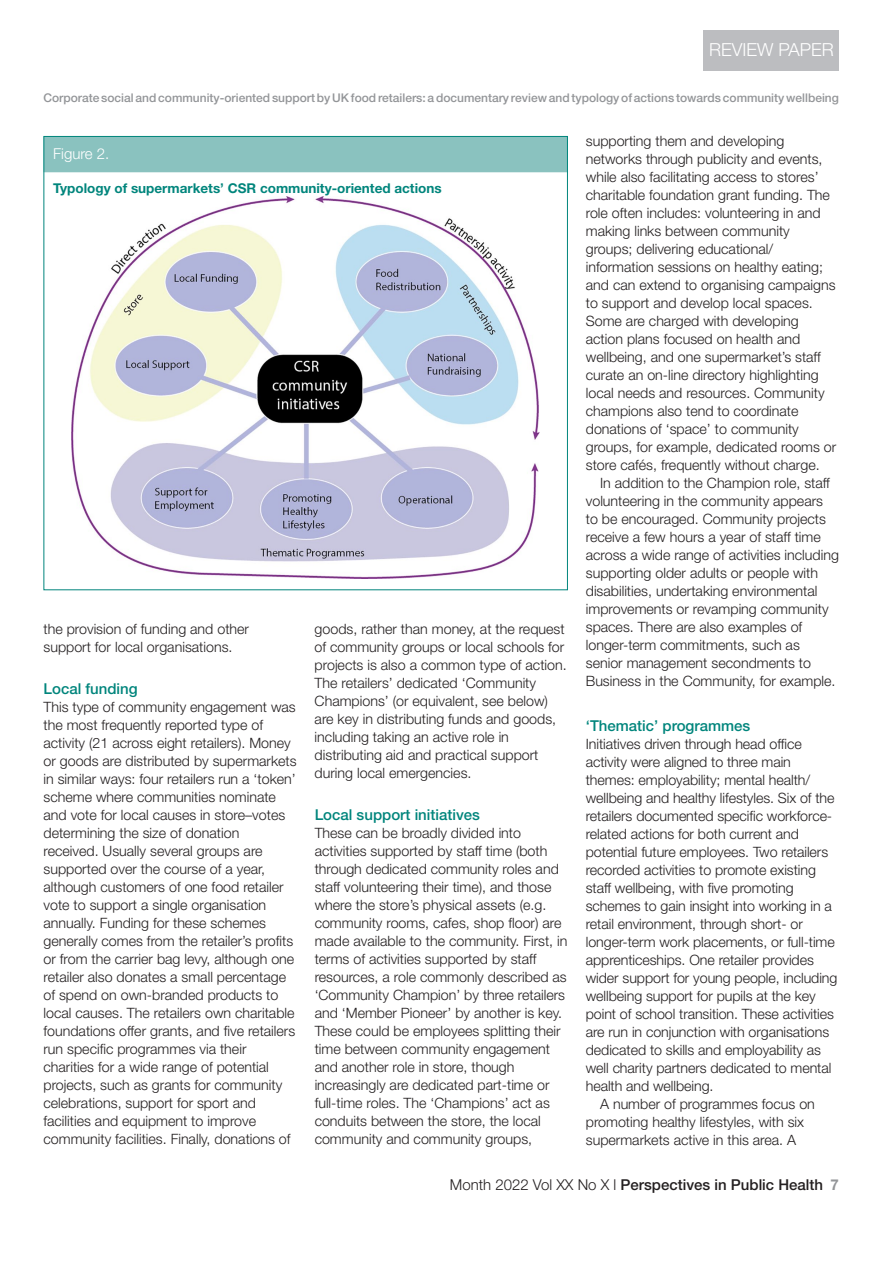
<style>
.page{position:relative;width:893px;height:1263px;background:#fff}
.page>*{position:absolute;margin:0;border:0;box-sizing:border-box;transform-origin:0 0}
.t1{font:300 18px "Helvetica Neue LT Std";color:#fff}
.t2{font:500 15px "Helvetica Neue LT Std";color:#00857c}
.t3{font:500 15px "Helvetica Neue LT Std";color:#231f20}
.t4{font:300 15px "Helvetica Neue LT Std";color:#fff}
.t5{font:300 14.25px/18px "Helvetica Neue LT Std";color:#231f20}
.t6{font:700 13.5px "Helvetica Neue LT Std";color:#00857c}
.t7{font:500 12px "Helvetica Neue LT Std";color:#939598}
.s1{font-weight:300}
.s2{font-weight:700;color:#939598}
</style>
<div class="page">
<div style="left:704px;top:30px;width:135px;height:40px;background:#bcbdc0"></div>
<div style="left:44px;top:136px;width:524px;height:36px;background:#8ac2bf"></div>
<img style="left:72px;top:197px;width:468px;height:381px">
<p class="t1" style="left:709px;top:39px;width:120px">Review Paper</p>
<p class="t7" style="left:44px;top:91px;width:797px">Corporate social and community-oriented support by UK food retailers: a documentary review and typology of actions towards community wellbeing</p>
<p class="t4" style="left:53px;top:144px;width:58px">Figure 2.</p>
<p class="t6" style="left:53px;top:180px;width:390px">Typology of supermarkets’ CSR community-oriented actions</p>
<p class="t5" style="left:44px;top:620px;width:207px">the provision of funding and other support for local organisations.</p>
<p class="t2" style="left:44px;top:680px;width:96px">Local funding</p>
<p class="t5" style="left:44px;top:698px;width:255px">This type of community engagement was the most frequently reported type of activity (21 across eight retailers). Money or goods are distributed by supermarkets in similar ways: four retailers run a ‘token’ scheme where communities nominate and vote for local causes in store–votes determining the size of donation received. Usually several groups are supported over the course of a year, although customers of one food retailer vote to support a single organisation annually. Funding for these schemes generally comes from the retailer’s profits or from the carrier bag levy, although one retailer also donates a small percentage of spend on own-branded products to local causes. The retailers own charitable foundations offer grants, and five retailers run specific programmes via their charities for a wide range of potential projects, such as grants for community celebrations, support for sport and facilities and equipment to improve community facilities. Finally, donations of</p>
<p class="t5" style="left:315px;top:620px;width:254px">goods, rather than money, at the request of community groups or local schools for projects is also a common type of action.<br>The retailers’ dedicated ‘Community Champions’ (or equivalent, see below) are key in distributing funds and goods, including taking an active role in distributing aid and practical support during local emergencies.</p>
<p class="t2" style="left:315px;top:806px;width:167px">Local support initiatives</p>
<p class="t5" style="left:315px;top:824px;width:254px">These can be broadly divided into activities supported by staff time (both through dedicated community roles and staff volunteering their time), and those where the store’s physical assets (e.g. community rooms, cafes, shop floor) are made available to the community. First, in terms of activities supported by staff resources, a role commonly described as ‘Community Champion’ by three retailers and ‘Member Pioneer’ by another is key.<br>These could be employees splitting their time between community engagement and another role in store, though increasingly are dedicated part-time or full-time roles. The ‘Champions’ act as conduits between the store, the local community and community groups,</p>
<p class="t5" style="left:586px;top:132px;width:252px">supporting them and developing networks through publicity and events, while also facilitating access to stores’ charitable foundation grant funding. The role often includes: volunteering in and making links between community groups; delivering educational/ information sessions on healthy eating; and can extend to organising campaigns to support and develop local spaces.<br>Some are charged with developing action plans focused on health and wellbeing, and one supermarket’s staff curate an on-line directory highlighting local needs and resources. Community champions also tend to coordinate donations of ‘space’ to community groups, for example, dedicated rooms or store cafés, frequently without charge.</p>
<p class="t5" style="left:586px;top:474px;width:255px;text-indent:14px">In addition to the Champion role, staff volunteering in the community appears<br>to be encouraged. Community projects receive a few hours a year of staff time across a wide range of activities including supporting older adults or people with disabilities, undertaking environmental improvements or revamping community spaces. There are also examples of longer-term commitments, such as senior management secondments to Business in the Community, for example.</p>
<p class="t2" style="left:586px;top:717px;width:166px">‘Thematic’ programmes</p>
<p class="t5" style="left:586px;top:735px;width:217px">Initiatives driven through head office</p>
<p class="t5" style="left:586px;top:753px;width:207px">activity were aligned to three main</p>
<p class="t5" style="left:586px;top:771px;width:226px">themes: employability; mental health/</p>
<p class="t5" style="left:586px;top:789px;width:250px">wellbeing and healthy lifestyles. Six of the</p>
<p class="t5" style="left:586px;top:807px;width:248px">retailers documented specific workforce-</p>
<p class="t5" style="left:586px;top:825px;width:215px">related actions for both current and</p>
<p class="t5" style="left:586px;top:843px;width:244px">potential future employees. Two retailers</p>
<p class="t5" style="left:586px;top:861px;width:232px">recorded activities to promote existing</p>
<p class="t5" style="left:586px;top:879px;width:209px">staff wellbeing, with five promoting</p>
<p class="t5" style="left:586px;top:897px;width:248px">schemes to gain insight into working in a</p>
<p class="t5" style="left:586px;top:915px;width:219px">retail environment, through short- or</p>
<p class="t5" style="left:586px;top:933px;width:250px">longer-term work placements, or full-time</p>
<p class="t5" style="left:586px;top:951px;width:230px">apprenticeships. One retailer provides</p>
<p class="t5" style="left:586px;top:969px;width:253px">wider support for young people, including</p>
<p class="t5" style="left:586px;top:987px;width:231px">wellbeing support for pupils at the key</p>
<p class="t5" style="left:586px;top:1005px;width:250px">point of school transition. These activities</p>
<p class="t5" style="left:586px;top:1023px;width:245px">are run in conjunction with organisations</p>
<p class="t5" style="left:586px;top:1041px;width:237px">dedicated to skills and employability as</p>
<p class="t5" style="left:586px;top:1059px;width:247px">well charity partners dedicated to mental</p>
<p class="t5" style="left:586px;top:1077px;width:129px">health and wellbeing.</p>
<p class="t5" style="left:600px;top:1095px;width:216px">A number of programmes focus on</p>
<p class="t5" style="left:586px;top:1113px;width:220px">promoting healthy lifestyles, with six</p>
<p class="t5" style="left:586px;top:1131px;width:212px">supermarkets active in this area. A</p>
<p class="t3" style="left:450px;top:1175px;width:391px"><span class="s1">Month 2022 Vol XX No X l</span> Perspectives in Public Health <span class="s2">7</span></p>
</div>
